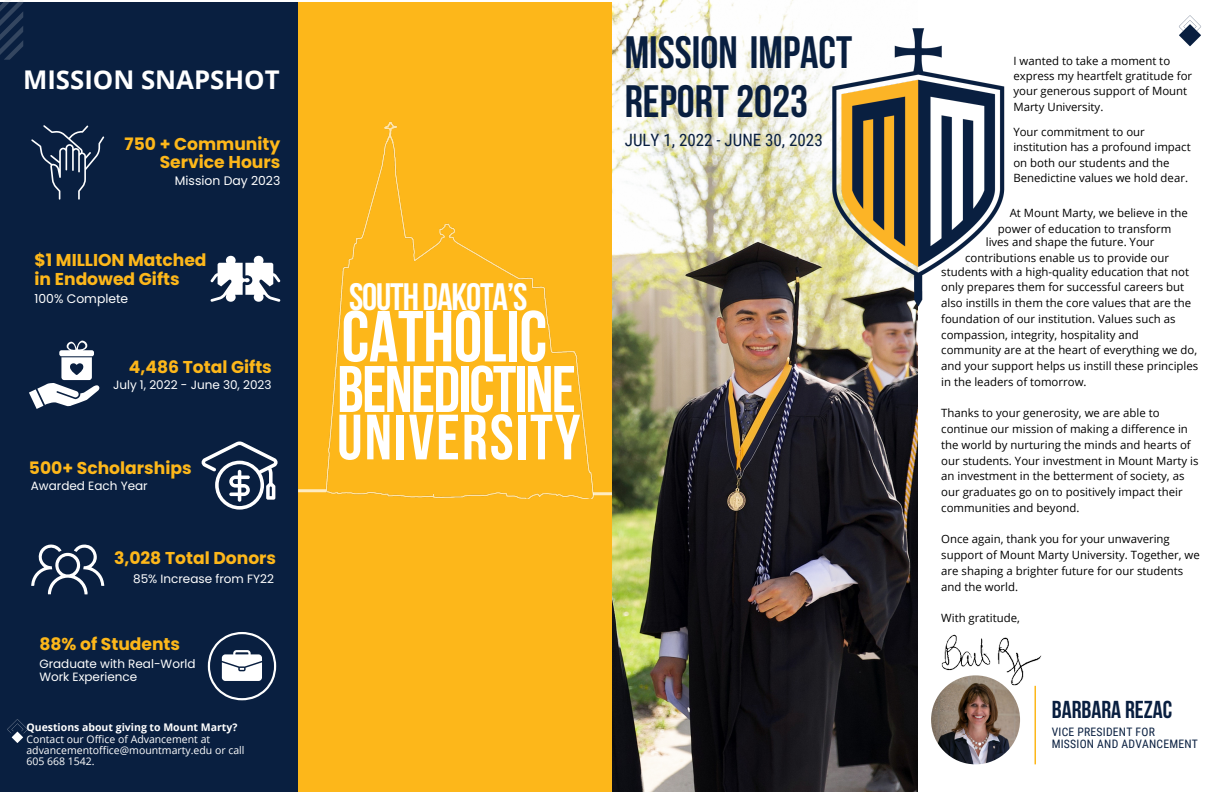
<style>
.page{position:relative;width:1224px;height:792px;background:#fff}
.page>*{position:absolute;margin:0;border:0;box-sizing:border-box;transform-origin:0 0}
.t1{font:72.1px "Bebas Neue";letter-spacing:-.005em;color:#fff}
.t2{font:65.7px "Bebas Neue";letter-spacing:-.025em;color:#fff}
.t3{font:63.9px "Bebas Neue";letter-spacing:.035em;color:#fff}
.t4{font:45.4px/49.1px "Bebas Neue";color:#091f40}
.t5{font:38.2px "Bebas Neue";letter-spacing:-.03em;color:#fff}
.t6{font:700 25.8px "Open Sans";color:#fff}
.t7{font:24.5px "Bebas Neue";color:#091f40}
.t8{font:700 17.2px/18.8px "Poppins";color:#fdb71a;text-align:right}
.t9{font:17px "Roboto Condensed";color:#091f40}
.t10{font:12.4px "Poppins";color:#fff}
.t11{font:12px/12.8px "Poppins";color:#fff}
.t12{font:11.7px "Roboto Condensed";letter-spacing:.02em;color:#091f40}
.t13{font:11.4px/15.8px "Open Sans";color:#000}
.t14{font:10.5px/11.2px "Open Sans";color:#fff}
.t15{font:700 10.5px "Open Sans";color:#fff}
</style>
<div class="page">
<div style="left:0;top:2px;width:304px;height:790px;background:#091f40"></div>
<svg style="left:1179px;top:24px;width:22px;height:22px"></svg>
<svg style="left:1179px;top:15px;width:22px;height:27px"></svg>
<svg style="left:0;top:0;width:23px;height:60px"></svg>
<svg style="left:7px;top:719px;width:21px;height:24px"></svg>
<div style="left:298px;top:2px;width:314px;height:790px;background:#fdb71a"></div>
<img style="left:931px;top:675px;width:89px;height:89px;border-radius:50%">
<hr style="left:1034px;top:686px;width:2px;height:78px;background:#fdb71a">
<svg style="left:202px;top:441px;width:54px;height:68px"></svg>
<svg style="left:29px;top:341px;width:70px;height:68px"></svg>
<svg style="left:31px;top:544px;width:73px;height:50px"></svg>
<svg style="left:31px;top:125px;width:73px;height:74px"></svg>
<img style="left:941px;top:634px;width:101px;height:52px">
<svg style="left:211px;top:256px;width:45px;height:46px"></svg>
<svg style="left:208px;top:632px;width:68px;height:68px"></svg>
<img style="left:256px;top:121px;width:356px;height:382px">
<div style="left:414px;top:200px;width:19px;height:19px;background:#fdb71a;border-radius:50%"></div>
<hr style="left:298px;top:489px;width:28px;height:3px;background:#fff">
<div style="left:302px;top:500px;width:308px;height:37px;background:#fdb71a"></div>
<hr style="left:593px;top:492px;width:28px;height:3px;background:#fff">
<img style="left:612px;top:0;width:306px;height:792px">
<img style="left:823px;top:15px;width:182px;height:306px">
<p class="t6" style="left:23px;top:61px;width:258px">MISSION SNAPSHOT</p>
<p class="t8" style="left:125px;top:134px;width:157px">750 + Community<br>Service Hours</p>
<p class="t10" style="left:175px;top:172px;width:107px">Mission Day 2023</p>
<p class="t8" style="left:35px;top:250px;width:174px">$1 MILLION Matched</p>
<p class="t8" style="left:35px;top:269px;width:147px">in Endowed Gifts</p>
<p class="t10" style="left:35px;top:290px;width:95px">100% Complete</p>
<p class="t8" style="left:129px;top:357px;width:144px">4,486 Total Gifts</p>
<p class="t11" style="left:113px;top:378px;width:160px">July 1, 2022 - June 30, 2023</p>
<p class="t8" style="left:29px;top:459px;width:164px">500+ Scholarships</p>
<p class="t11" style="left:31px;top:479px;width:118px">Awarded Each Year</p>
<p class="t8" style="left:114px;top:549px;width:164px">3,028 Total Donors</p>
<p class="t11" style="left:133px;top:572px;width:142px">85% Increase from FY22</p>
<p class="t8" style="left:39px;top:635px;width:142px">88% of Students</p>
<p class="t11" style="left:39px;top:658px;width:158px">Graduate with Real-World<br>Work Experience</p>
<p class="t15" style="left:26px;top:720px;width:213px">Questions about giving to Mount Marty?</p>
<p class="t14" style="left:26px;top:733px;width:220px">Contact our Office of Advancement at advancementoffice@mountmarty.edu or call</p>
<p class="t14" style="left:26px;top:755px;width:70px">605 668 1542.</p>
<p class="t4" style="left:625px;top:29px;width:229px">MISSION IMPACT<br>REPORT2023</p>
<p class="t9" style="left:625px;top:131px;width:199px">JULY 1, 2022 - JUNE 30, 2023</p>
<p class="t5" style="left:349px;top:275px;width:180px">SOUTHDAKOTA’S</p>
<p class="t1" style="left:342px;top:297px;width:207px">CATHOLIC</p>
<p class="t2" style="left:337px;top:353px;width:240px">BENEDICTINE</p>
<p class="t3" style="left:337px;top:402px;width:245px">UNIVERSITY</p>
<p class="t13" style="left:1013px;top:52px;width:180px;line-height:15.4px">I wanted to take a moment to express my heartfelt gratitude for your generous support of Mount<br>Marty University.</p>
<p class="t13" style="left:1013px;top:124px;width:179px;line-height:15.4px">Your commitment to our institution has a profound impact on both our students and the<br>Benedictine values we hold dear.</p>
<p class="t13" style="left:998px;top:205px;width:191px;text-indent:12px">At Mount Marty, we believe in the power of education to transform</p>
<p class="t13" style="left:941px;top:263px;width:259px">students with a high-quality education that not only prepares them for successful careers but also instills in them the core values that are the foundation of our institution. Values such as compassion, integrity, hospitality and community are at the heart of everything we do, and your support helps us instill these principles in the leaders of tomorrow.</p>
<p class="t13" style="left:941px;top:405px;width:259px">Thanks to your generosity, we are able to continue our mission of making a difference in the world by nurturing the minds and hearts of our students. Your investment in Mount Marty is an investment in the betterment of society, as our graduates go on to positively impact their communities and beyond.</p>
<p class="t13" style="left:941px;top:531px;width:260px">Once again, thank you for your unwavering support of Mount Marty University. Together, we are shaping a brighter future for our students and the world.</p>
<p class="t13" style="left:941px;top:610px;width:80px">With gratitude,</p>
<p class="t13" style="left:965px;top:234px;width:206px;text-align:center">lives and shape the future. Your contributions enable us to provide our</p>
<p class="t7" style="left:1052px;top:696px;width:122px">BARBARA REZAC</p>
<p class="t12" style="left:1052px;top:725px;width:105px">VICE PRESIDENT FOR</p>
<p class="t12" style="left:1052px;top:737px;width:148px">MISSION AND ADVANCEMENT</p>
</div>
